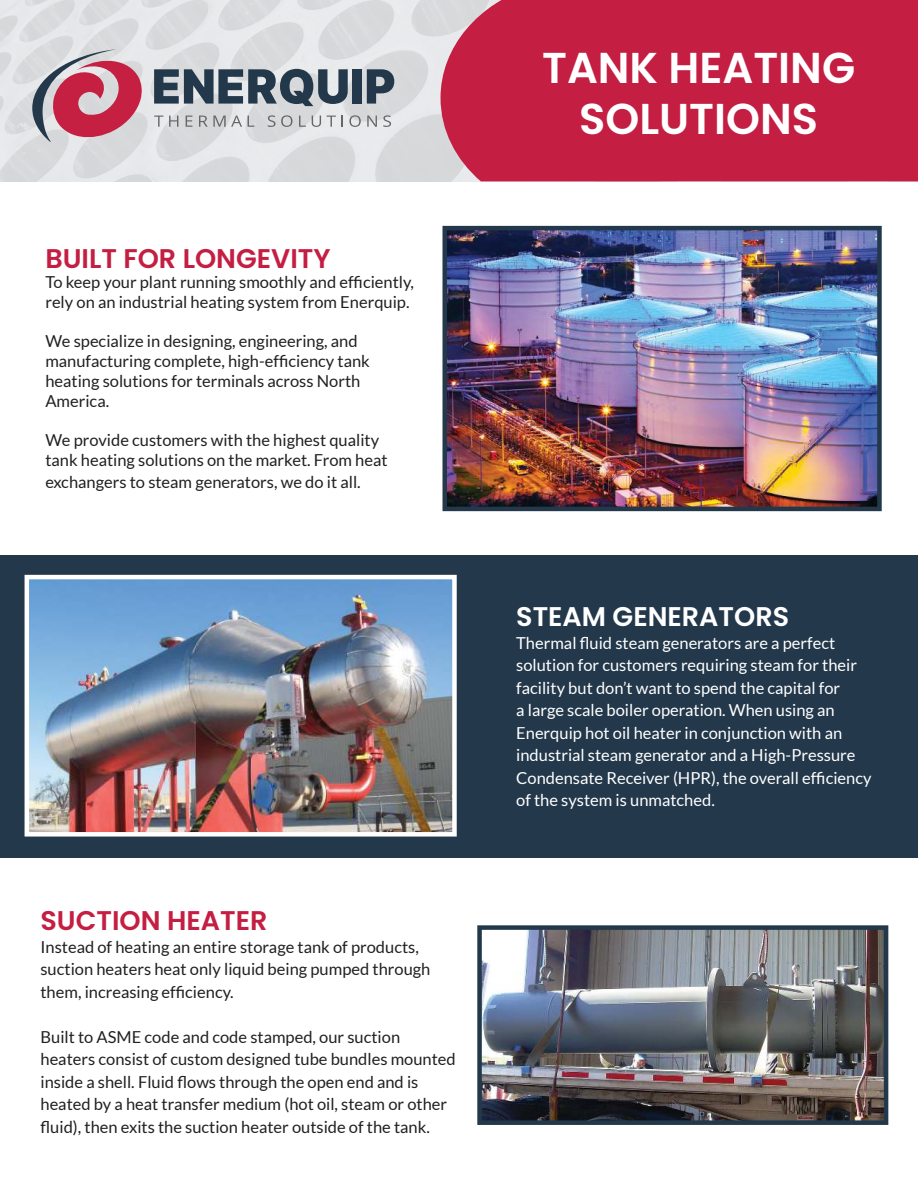
<style>
.page{position:relative;width:918px;height:1188px;background:#fff}
.page>*{position:absolute;margin:0;border:0;box-sizing:border-box;transform-origin:0 0}
.t1{font:600 43.2px/51px "Poppins";color:#fff;text-align:center}
.t2{font:600 27px "Poppins";color:#c41e42}
.t3{font:600 27px "Poppins";color:#fff}
.t4{font:16.5px/22.5px "Lato";color:#221f1f}
.t5{font:16.5px/22.5px "Lato";color:#fff}
</style>
<div class="page">
<div style="left:0;top:555px;width:918px;height:303px;background:#23384b"></div>
<img style="left:31px;top:581px;width:420px;height:250px">
<div style="left:25px;top:575px;width:432px;height:262px;border:5px solid #fff"></div>
<img style="left:483px;top:931px;width:399px;height:188px">
<div style="left:477px;top:925px;width:411px;height:200px;border:5px solid #23384b"></div>
<img style="left:449px;top:232px;width:427px;height:273px">
<div style="left:443px;top:226px;width:439px;height:285px;border:5px solid #23384b"></div>
<img style="left:0;top:0;width:441px;height:181px">
<svg style="left:32px;top:49px;width:111px;height:93px;background:#c58797"></svg>
<svg style="left:154px;top:69px;width:194px;height:37px;background:#6e7c87"></svg>
<div style="left:353px;top:69px;width:9px;height:35px;background:#23394b"></div>
<svg style="left:367px;top:69px;width:27px;height:35px"></svg>
<svg style="left:154px;top:116px;width:9px;height:11px"></svg>
<svg style="left:169px;top:116px;width:9px;height:11px"></svg>
<svg style="left:186px;top:116px;width:6px;height:11px"></svg>
<svg style="left:199px;top:116px;width:43px;height:11px"></svg>
<svg style="left:248px;top:116px;width:6px;height:11px"></svg>
<svg style="left:268px;top:115px;width:24px;height:12px"></svg>
<svg style="left:299px;top:116px;width:7px;height:11px"></svg>
<svg style="left:312px;top:116px;width:9px;height:11px"></svg>
<svg style="left:327px;top:116px;width:16px;height:11px"></svg>
<svg style="left:349px;top:115px;width:12px;height:12px"></svg>
<svg style="left:367px;top:116px;width:10px;height:11px"></svg>
<svg style="left:383px;top:115px;width:8px;height:12px"></svg>
<div style="left:441px;top:0;width:477px;height:181px;background:#c41e42"></div>
<h2 class="t2" style="left:45px;top:243px;width:287px">BUILT FOR LONGEVITY</h2>
<p class="t4" style="left:45px;top:272px;width:370px;line-height:19.8px">To keep your plant running smoothly and efficiently, rely on an industrial heating system from Enerquip.</p>
<p class="t4" style="left:45px;top:331px;width:326px;line-height:19.8px">We specialize in designing, engineering, and manufacturing complete, high-efficiency tank heating solutions for terminals across North America.</p>
<p class="t4" style="left:45px;top:430px;width:344px;line-height:19.8px">We provide customers with the highest quality tank heating solutions on the market. From heat</p>
<p class="t4" style="left:45px;top:470px;width:317px">exchangers to steam generators, we do it all.</p>
<h2 class="t2" style="left:41px;top:905px;width:228px">SUCTION HEATER</h2>
<p class="t4" style="left:41px;top:935px;width:391px">Instead of heating an entire storage tank of products, suction heaters heat only liquid being pumped through them, increasing efficiency.</p>
<p class="t4" style="left:41px;top:1025px;width:417px">Built to ASME code and code stamped, our suction heaters consist of custom designed tube bundles mounted inside a shell. Fluid flows through the open end and is heated by a heat transfer medium (hot oil, steam or other fluid), then exits the suction heater outside of the tank.</p>
<h1 class="t1" style="left:542px;top:43px;width:315px">TANK HEATING<br>SOLUTIONS</h1>
<h2 class="t3" style="left:516px;top:601px;width:274px">STEAM GENERATORS</h2>
<p class="t5" style="left:516px;top:632px;width:357px">Thermal fluid steam generators are a perfect solution for customers requiring steam for their facility but don’t want to spend the capital for<br>a large scale boiler operation. When using an Enerquip hot oil heater in conjunction with an industrial steam generator and a High-Pressure Condensate Receiver (HPR), the overall efficiency of the system is unmatched.</p>
</div>
